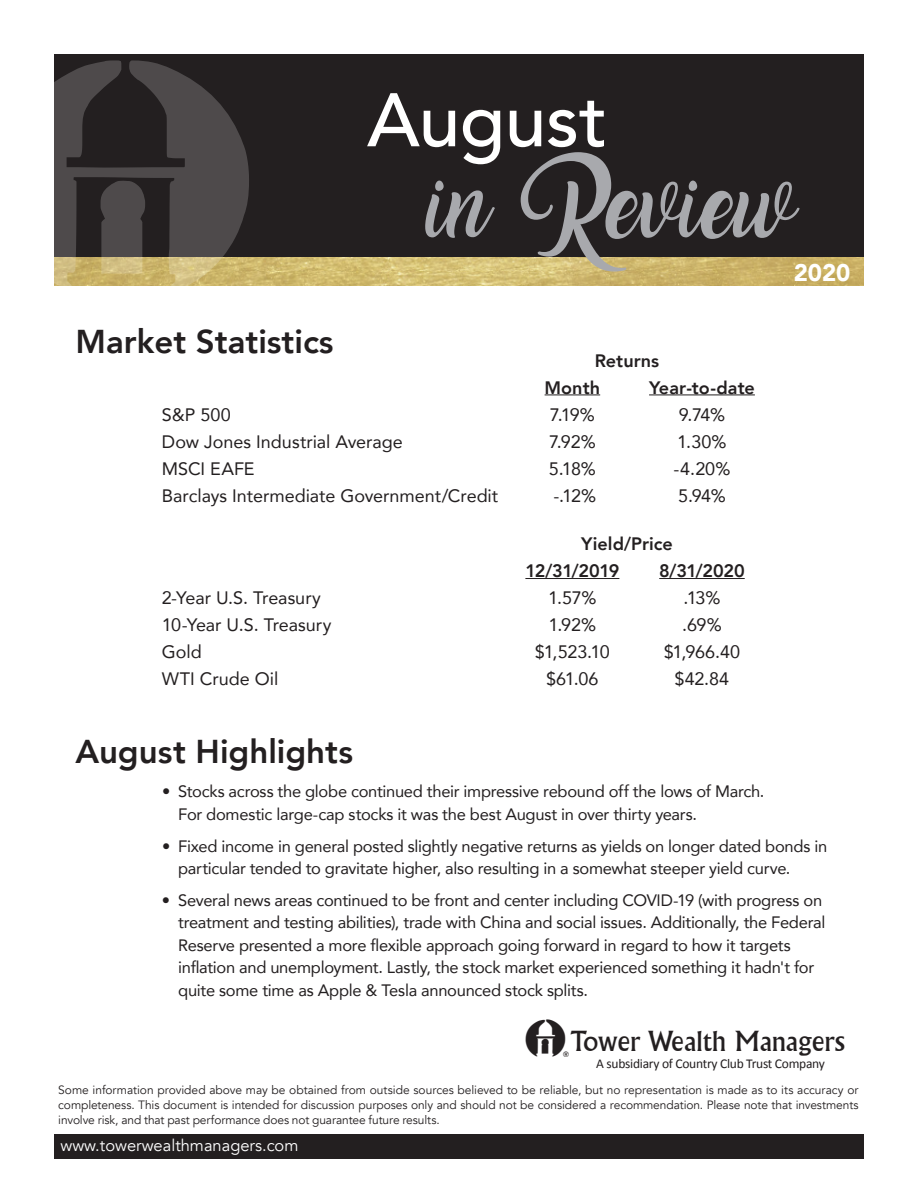
<style>
.page{position:relative;width:918px;height:1188px;background:#fff}
.page>*{position:absolute;margin:0;border:0;box-sizing:border-box;transform-origin:0 0}
.t1{font:500 75px "Avenir";letter-spacing:-.01em;color:#fff}
.t2{font:60px "Amarillo";letter-spacing:-.01em;color:#a8a9ad}
.t3{font:800 33px "Avenir";color:#231f20}
.t4{font:27px "Flareserif 821 BT Long K";color:#231f20}
.t5{font:900 24px "Avenir";color:#fff}
.t6{font:18px "Avenir";color:#231f20}
.t7{font:800 18px/27px "Avenir";color:#231f20}
.t8{font:16.5px/22.5px "Avenir";letter-spacing:-.015em;color:#231f20}
.t9{font:16.5px "Avenir";color:#fff}
.t10{font:13.5px "Calibri";letter-spacing:-.02em;color:#231f20}
.t11{font:12px/15px "Avenir";letter-spacing:-.01em;color:#231f20;text-align:justify}
</style>
<div class="page">
<img style="left:249px;top:257px;width:615px;height:29px">
<div style="left:54px;top:54px;width:810px;height:202px;background:#231f20"></div>
<div style="left:54px;top:1134px;width:810px;height:25px;background:#231f20"></div>
<svg style="left:54px;top:60px;width:195px;height:226px;fill:#4e4a4b"></svg>
<hr style="left:545px;top:394px;width:55px;height:1px;background:#231f20">
<hr style="left:649px;top:394px;width:106px;height:1px;background:#231f20">
<hr style="left:525px;top:578px;width:94px;height:1px;background:#231f20">
<hr style="left:659px;top:578px;width:86px;height:1px;background:#231f20">
<h3 class="t3" style="left:76px;top:316px;width:259px">Market Statistics</h3>
<h1 class="t1" style="left:367px;top:55px;width:242px">August</h1>
<h2 class="t2" style="left:426px;top:182px;width:370px">in Review</h2>
<h3 class="t5" style="left:794px;top:252px;width:58px">2020</h3>
<p class="t7" style="left:545px;top:347px;width:116px;text-indent:50px">Returns<br>Month</p>
<p class="t7" style="left:649px;top:374px;width:107px">Year-to-date</p>
<p class="t6" style="left:162px;top:400px;width:70px">S&amp;P 500</p>
<p class="t6" style="left:550px;top:400px;width:47px">7.19%</p>
<p class="t6" style="left:679px;top:400px;width:48px">9.74%</p>
<p class="t6" style="left:162px;top:427px;width:243px">Dow Jones Industrial Average</p>
<p class="t6" style="left:549px;top:427px;width:48px">7.92%</p>
<p class="t6" style="left:677px;top:427px;width:51px">1.30%</p>
<p class="t6" style="left:162px;top:454px;width:94px">MSCI EAFE</p>
<p class="t6" style="left:549px;top:454px;width:49px">5.18%</p>
<p class="t6" style="left:674px;top:454px;width:58px">-4.20%</p>
<p class="t6" style="left:162px;top:481px;width:338px">Barclays Intermediate Government/Credit</p>
<p class="t6" style="left:554px;top:481px;width:44px">-.12%</p>
<p class="t6" style="left:678px;top:481px;width:49px">5.94%</p>
<p class="t7" style="left:525px;top:530px;width:149px;text-indent:56px">Yield/Price<br>12/31/2019</p>
<p class="t7" style="left:659px;top:557px;width:87px">8/31/2020</p>
<p class="t6" style="left:162px;top:583px;width:161px">2-Year U.S. Treasury</p>
<p class="t6" style="left:548px;top:583px;width:50px">1.57%</p>
<p class="t6" style="left:684px;top:583px;width:38px">.13%</p>
<p class="t6" style="left:162px;top:610px;width:171px">10-Year U.S. Treasury</p>
<p class="t6" style="left:548px;top:610px;width:49px">1.92%</p>
<p class="t6" style="left:682px;top:610px;width:41px">.69%</p>
<p class="t6" style="left:162px;top:637px;width:41px">Gold</p>
<p class="t6" style="left:535px;top:637px;width:77px">$1,523.10</p>
<p class="t6" style="left:664px;top:637px;width:78px">$1,966.40</p>
<p class="t6" style="left:162px;top:664px;width:118px">WTI Crude Oil</p>
<p class="t6" style="left:546px;top:664px;width:54px">$61.06</p>
<p class="t6" style="left:675px;top:664px;width:56px">$42.84</p>
<h3 class="t3" style="left:76px;top:725px;width:279px">August Highlights</h3>
<p class="t8" style="left:178px;top:780px;width:588px;text-indent:-16px">• Stocks across the globe continued their impressive rebound off the lows of March.<br>For domestic large-cap stocks it was the best August in over thirty years.</p>
<p class="t8" style="left:178px;top:834px;width:651px;text-indent:-16px">• Fixed income in general posted slightly negative returns as yields on longer dated bonds in particular tended to gravitate higher, also resulting in a somewhat steeper yield curve.</p>
<p class="t8" style="left:178px;top:888px;width:649px;text-indent:-16px">• Several news areas continued to be front and center including COVID-19 (with progress on treatment and testing abilities), trade with China and social issues. Additionally, the Federal Reserve presented a more flexible approach going forward in regard to how it targets inflation and unemployment. Lastly, the stock market experienced something it hadn't for quite some time as Apple &amp; Tesla announced stock splits.</p>
<h3 class="t4" style="left:525px;top:1025px;width:322px">}Tower Wealth Managers</h3>
<p class="t10" style="left:596px;top:1055px;width:230px">A subsidiary of Country Club Trust Company</p>
<p class="t11" style="left:58px;top:1082px;width:802px">Some information provided above may be obtained from outside sources believed to be reliable, but no representation is made as to its accuracy or completeness. This document is intended for discussion purposes only and should not be considered a recommendation. Please note that investments involve risk, and that past performance does not guarantee future results.</p>
<p class="t9" style="left:60px;top:1135px;width:240px">www.towerwealthmanagers.com</p>
</div>
